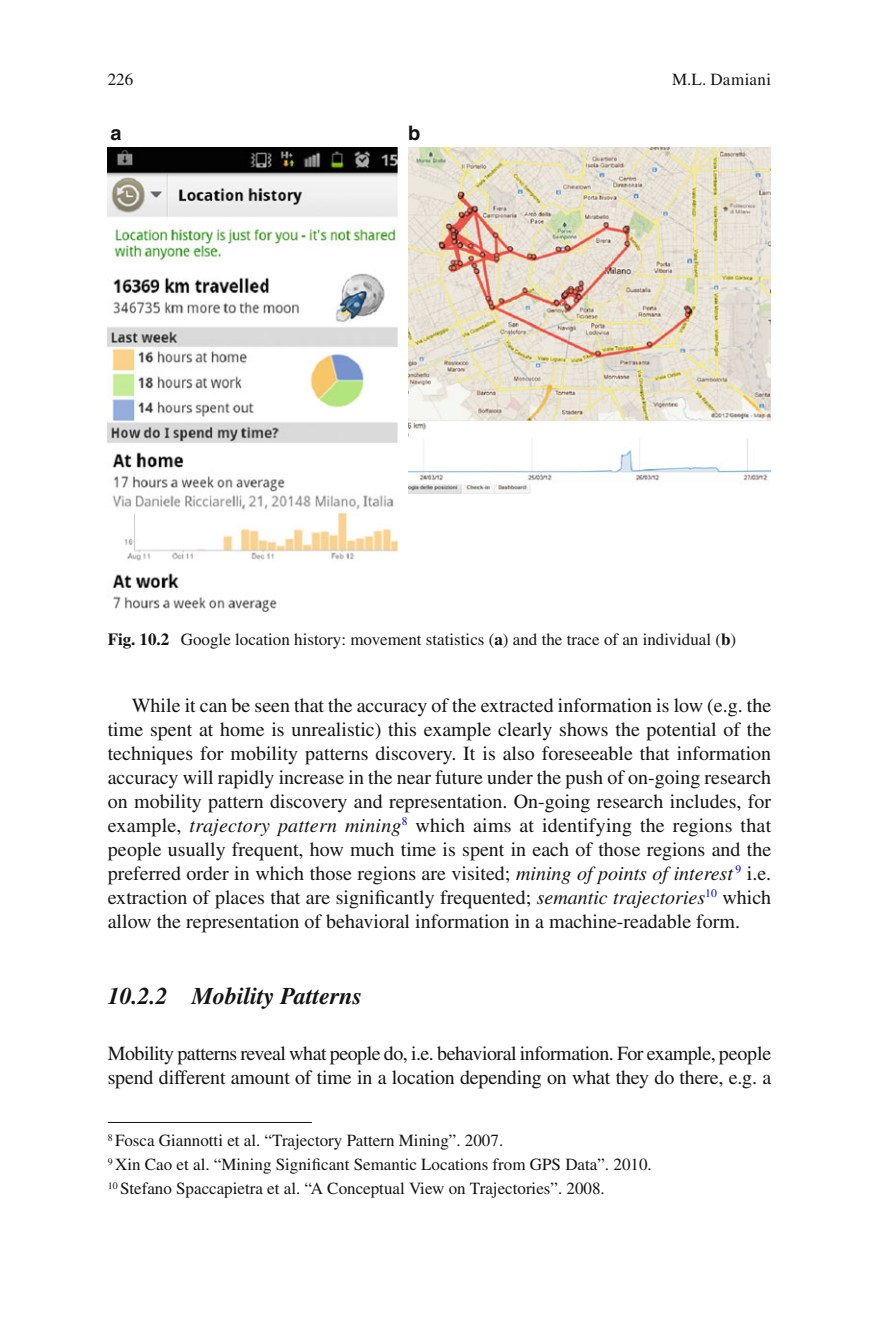
<style>
.page{position:relative;width:879px;height:1333px;background:#fff}
.page>*{position:absolute;margin:0;border:0;box-sizing:border-box;transform-origin:0 0}
.t1{font:italic 700 24px "Times";color:#131413}
.t2{font:20px/24px "Times";letter-spacing:-.01em;color:#131413;text-align:justify}
.t3{font:700 20px "Helvetica";color:#131413}
.t4{font:17px/24px "Times";color:#131413}
.t5{font:17px "Times";letter-spacing:.025em;color:#131413}
.s1{font-weight:700}
.s2{font-style:italic}
</style>
<div class="page">
<hr style="left:108px;top:1121px;width:204px;height:1px;background:#131413">
<img style="left:108px;top:148px;width:290px;height:463px">
<img style="left:408px;top:148px;width:362px;height:345px">
<p class="t4" style="left:108px;top:69px;width:27px">226</p>
<p class="t5" style="left:672px;top:73px;width:101px">M.L. Damiani</p>
<p class="t3" style="left:110px;top:120px;width:13px">a</p>
<p class="t3" style="left:408px;top:120px;width:14px">b</p>
<p class="t4" style="left:108px;top:629px;width:630px"><span class="s1">Fig. 10.2</span> Google location history: movement statistics ( <span class="s1">a</span> ) and the trace of an individual ( <span class="s1">b</span> )</p>
<p class="t2" style="left:108px;top:694px;width:665px;text-indent:24px">While it can be seen that the accuracy of the extracted information is low (e.g. the time spent at home is unrealistic) this example clearly shows the potential of the techniques for mobility patterns discovery. It is also foreseeable that information accuracy will rapidly increase in the near future under the push of on-going research on mobility pattern discovery and representation. On-going research includes, for example, <span class="s2">trajectory pattern mining</span><sup>8</sup> which aims at identifying the regions that people usually frequent, how much time is spent in each of those regions and the preferred order in which those regions are visited; <span class="s2">mining of points of interest</span> <sup>9</sup> i.e. extraction of places that are signi fi cantly frequented; <span class="s2">semantic trajectories</span><sup>10</sup> which allow the representation of behavioral information in a machine-readable form.</p>
<p class="t1" style="left:108px;top:986px;width:256px">10.2.2 Mobility Patterns</p>
<p class="t2" style="left:108px;top:1042px;width:665px">Mobility patterns reveal what people do, i.e. behavioral information. For example, people spend different amount of time in a location depending on what they do there, e.g. a</p>
<p class="t4" style="left:108px;top:1130px;width:545px"><sup>8</sup> Fosca Giannotti et al. “Trajectory Pattern Mining”. 2007.<br><sup>9</sup> Xin Cao et al. “Mining Signi fi cant Semantic Locations from GPS Data”. 2010.<br><sup>10</sup> Stefano Spaccapietra et al. “A Conceptual View on Trajectories”. 2008.</p>
</div>
